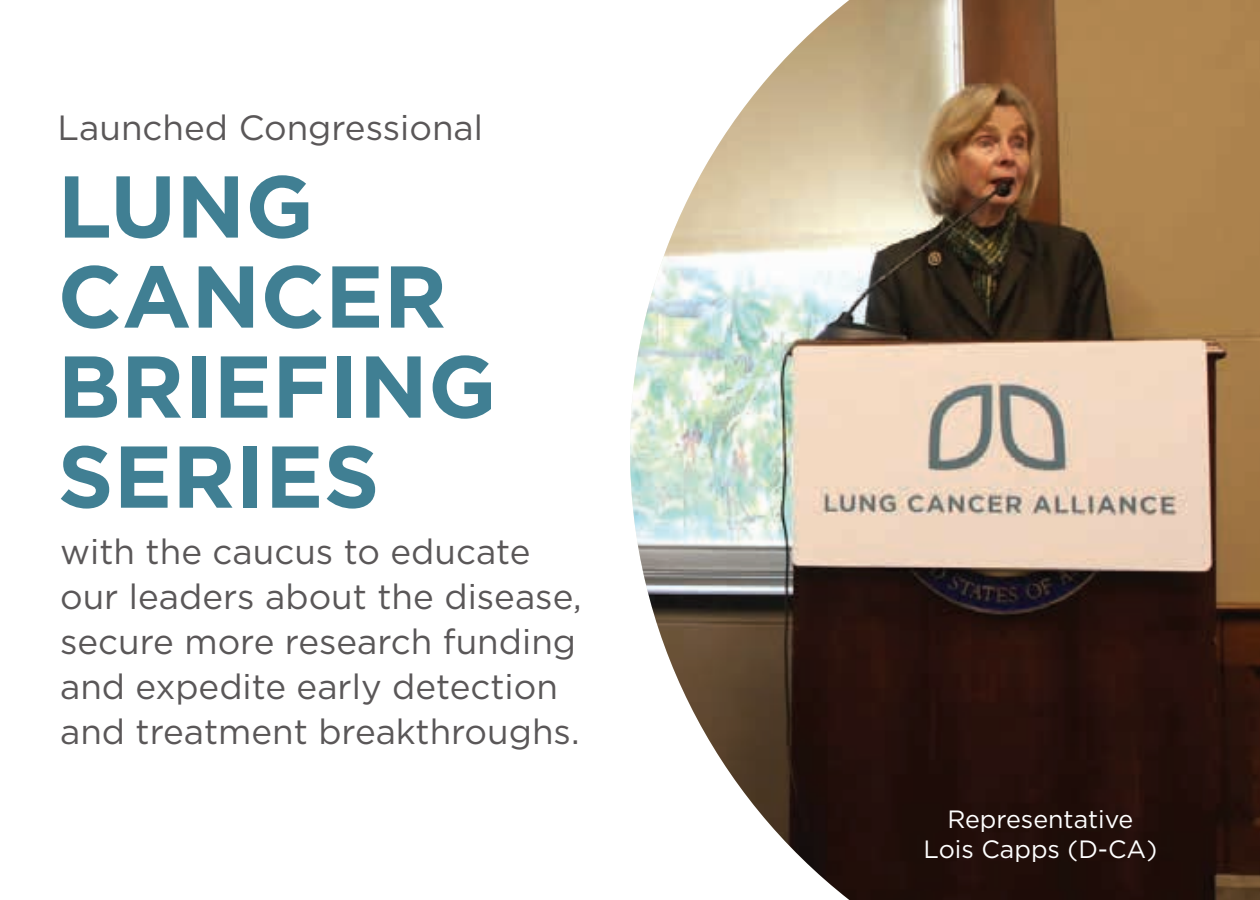
<style>
.page{position:relative;width:1260px;height:900px;background:#fff}
.page>*{position:absolute;margin:0;border:0;box-sizing:border-box;transform-origin:0 0}
.t1{font:700 87.5px/90px "Gotham";color:#407f93}
.t2{font:35px/45px "Gotham";color:#5a5758}
.t3{font:25px/30px "Gotham";color:#fff;text-align:center}
</style>
<div class="page">
<img style="left:630px;top:0;width:630px;height:900px">
<p class="t2" style="left:58px;top:105px;width:427px">Launched Congressional</p>
<h1 class="t1" style="left:58px;top:161px;width:440px">LUNG<br>CANCER<br>BRIEFING<br>SERIES</h1>
<p class="t2" style="left:60px;top:528px;width:523px">with the caucus to educate our leaders about the disease, secure more research funding and expedite early detection and treatment breakthroughs.</p>
<p class="t3" style="left:924px;top:803px;width:235px">Representative<br>Lois Capps (D-CA)</p>
</div>
